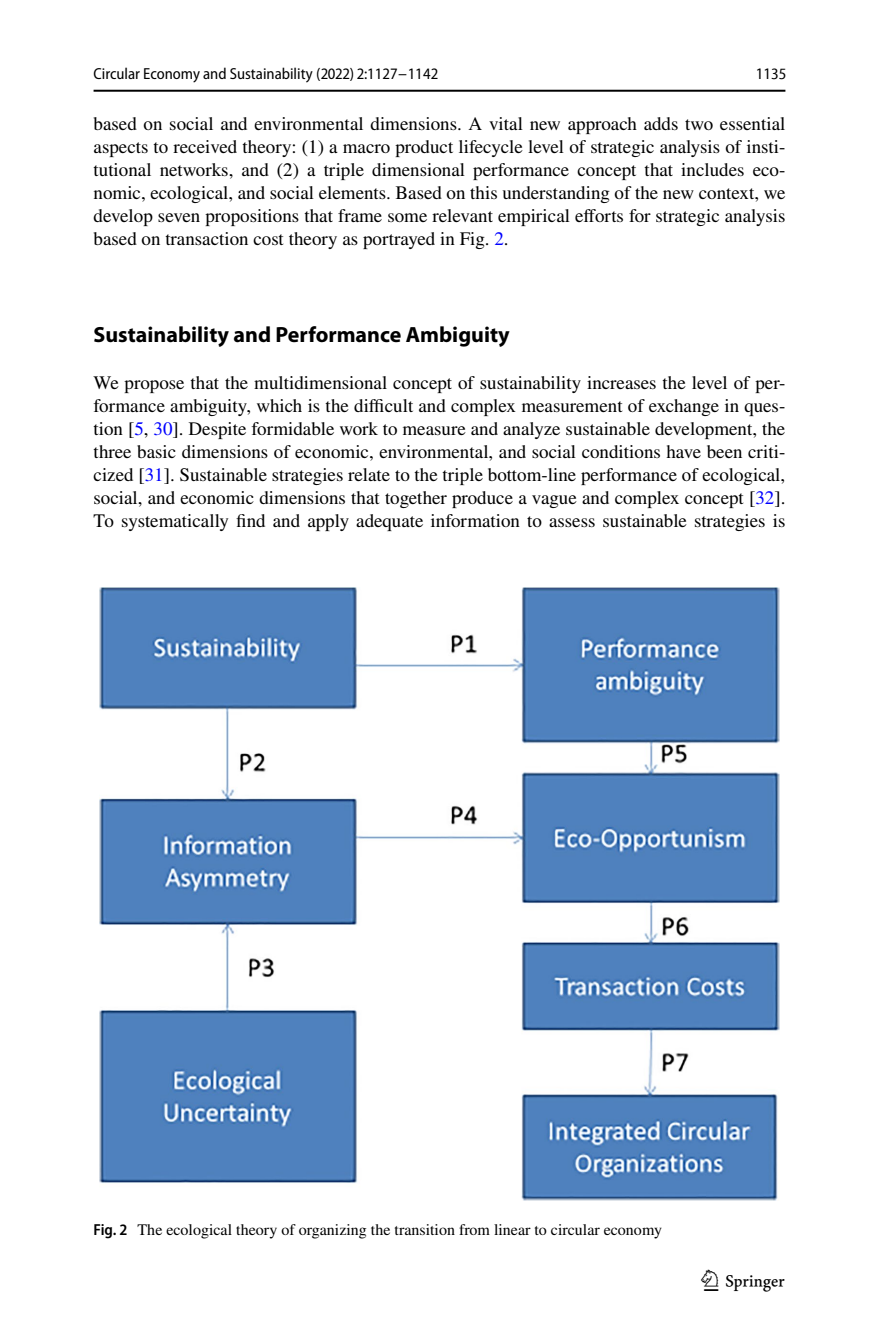
<style>
.page{position:relative;width:879px;height:1333px;background:#fff}
.page>*{position:absolute;margin:0;border:0;box-sizing:border-box;transform-origin:0 0}
.t1{font:30px "Springnew Regular 5";color:#000}
.t2{font:700 22px "Myriad Pro";color:#000}
.t3{font:19px/23px "STIX";color:#000;text-align:justify}
.t4{font:16px "STIX";color:#000}
.t5{font:semi-condensed 16px "Myriad Pro";color:#000}
.t6{font:semi-condensed 16px "Myriad Pro Unic";color:#000}
.s1{color:#00f}
.s2{font-family:"Myriad Pro";font-weight:600;font-stretch:semi-condensed}
</style>
<div class="page">
<hr style="left:94px;top:90px;width:691px;height:2px;background:#000">
<img style="left:99px;top:587px;width:681px;height:613px">
<p class="t5" style="left:94px;top:65px;width:346px">Circular Economy and Sustainability (2022) 2:1127-1142</p>
<p class="t6" style="left:756px;top:68px;width:32px">1135</p>
<p class="t3" style="left:94px;top:113px;width:693px">based on social and environmental dimensions. A vital new approach adds two essential aspects to received theory: (1) a macro product lifecycle level of strategic analysis of insti&shy;tutional networks, and (2) a triple dimensional performance concept that includes eco&shy;nomic, ecological, and social elements. Based on this understanding of the new context, we develop seven propositions that frame some relevant empirical efforts for strategic analysis based on transaction cost theory as portrayed in Fig. <span class="s1">2</span>.</p>
<p class="t2" style="left:94px;top:320px;width:418px">Sustainability and Performance Ambiguity</p>
<p class="t3" style="left:94px;top:372px;width:693px">We propose that the multidimensional concept of sustainability increases the level of per&shy;formance ambiguity, which is the difficult and complex measurement of exchange in ques&shy;tion [<span class="s1">5</span>, <span class="s1">30</span>]. Despite formidable work to measure and analyze sustainable development, the three basic dimensions of economic, environmental, and social conditions have been criti&shy;cized [<span class="s1">31</span>]. Sustainable strategies relate to the triple bottom-line performance of ecological, social, and economic dimensions that together produce a vague and complex concept [<span class="s1">32</span>].<br>To systematically find and apply adequate information to assess sustainable strategies is</p>
<p class="t4" style="left:94px;top:1218px;width:570px"><span class="s2">Fig. 2</span> The ecological theory of organizing the transition from linear to circular economy</p>
<h1 class="t1" style="left:704px;top:1269px;width:83px">1 3</h1>
</div>
